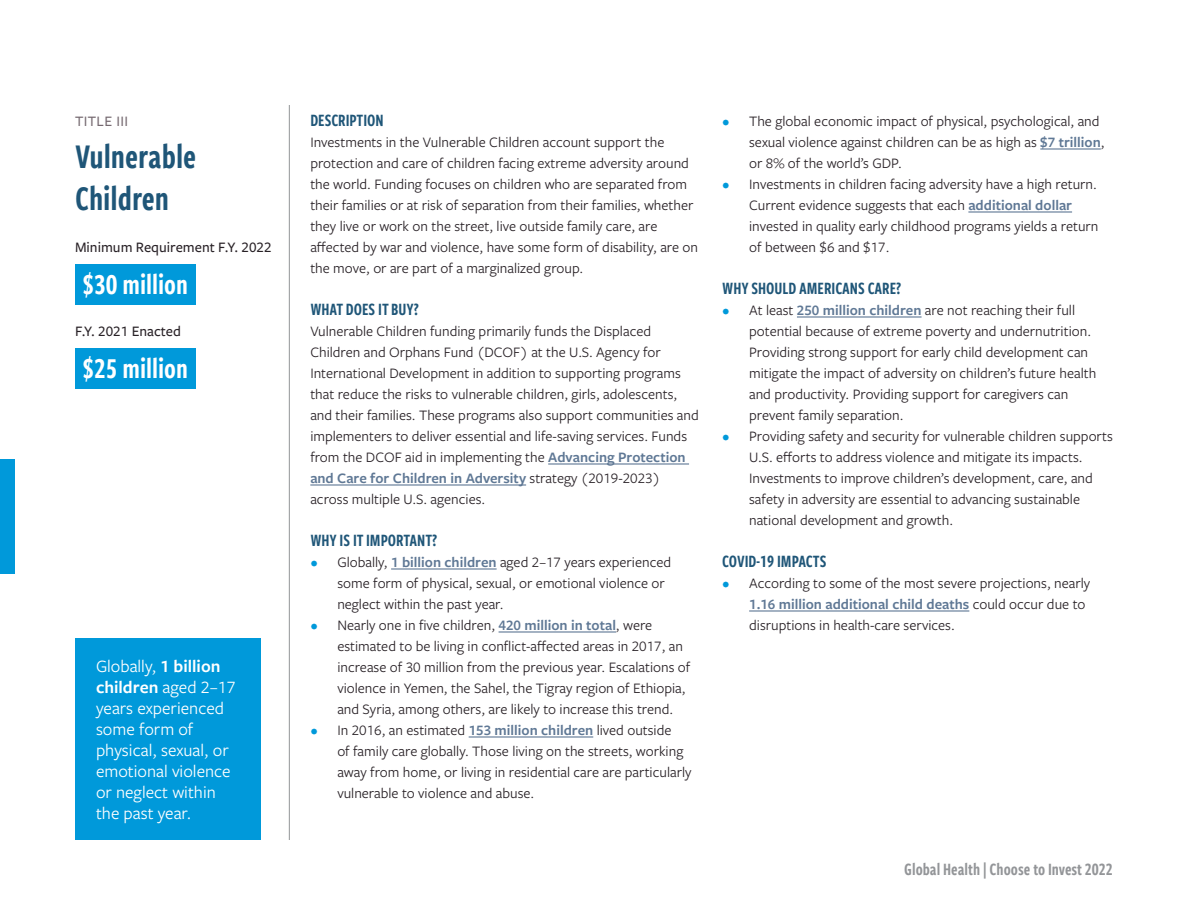
<style>
.page{position:relative;width:1188px;height:918px;background:#fff}
.page>*{position:absolute;margin:0;border:0;box-sizing:border-box;transform-origin:0 0}
.Account_title{font:36px/42px "Freight Sans Cmp Pro Semi";color:#1f5678}
.Funding_amount_actio{font:30px "Freight Sans Cmp Pro Semi";color:#fff}
.Callout_white{font:18px/21px "Freight Sans Pro";color:#fff}
.Head_1{font:18px "Freight Sans Cmp Pro Semi";color:#1f5678}
.t1{font:18px "Freight Sans Cmp Pro Semi";color:#939598}
.Body{font:15px/21px "Freight Sans Pro";color:#282126}
.Minimum_requirement{font:500 15px "Freight Sans Pro";color:#282126}
.Mini_title{font:500 15px "Freight Sans Pro";letter-spacing:.025em;color:#756970}
.s1{font-weight:600}
.s2{font-weight:600;color:#5f7895}
.s3{color:#0099da}
</style>
<div class="page">
<hr style="left:289px;top:105px;width:1px;height:735px;background:#939598">
<hr style="left:548px;top:463px;width:141px;height:2px;background:#5f7895">
<hr style="left:310px;top:484px;width:216px;height:2px;background:#5f7895">
<hr style="left:391px;top:568px;width:106px;height:2px;background:#5f7895">
<hr style="left:499px;top:631px;width:117px;height:2px;background:#5f7895">
<hr style="left:469px;top:736px;width:124px;height:2px;background:#5f7895">
<hr style="left:1040px;top:148px;width:61px;height:2px;background:#5f7895">
<hr style="left:968px;top:211px;width:104px;height:2px;background:#5f7895">
<hr style="left:797px;top:316px;width:125px;height:2px;background:#5f7895">
<hr style="left:749px;top:610px;width:220px;height:2px;background:#5f7895">
<div style="left:75px;top:264px;width:121px;height:40px;background:#0099da"></div>
<div style="left:75px;top:348px;width:121px;height:40px;background:#0099da"></div>
<div style="left:75px;top:638px;width:186px;height:202px;background:#0099da"></div>
<div style="left:0;top:459px;width:15px;height:115px;background:#0099da"></div>
<p class="Mini_title" style="left:75px;top:111px;width:55px">TITLE III</p>
<p class="Account_title" style="left:75px;top:134px;width:123px">Vulnerable<br>Children</p>
<p class="Minimum_requirement" style="left:75px;top:237px;width:198px">Minimum Requirement F.Y. 2022</p>
<p class="Funding_amount_actio" style="left:82px;top:264px;width:107px">$30 million</p>
<p class="Minimum_requirement" style="left:75px;top:321px;width:108px">F.Y. 2021 Enacted</p>
<p class="Funding_amount_actio" style="left:82px;top:348px;width:107px">$25 million</p>
<p class="Callout_white" style="left:96px;top:655px;width:141px">Globally, <span class="s1">1 billion children</span> aged 2–17 years experienced some form of physical, sexual, or emotional violence or neglect within the past year.</p>
<p class="Head_1" style="left:310px;top:108px;width:75px">DESCRIPTION</p>
<p class="Body" style="left:310px;top:131px;width:389px">Investments in the Vulnerable Children account support the protection and care of children facing extreme adversity around the world. Funding focuses on children who are separated from their families or at risk of separation from their families, whether they live or work on the street, live outside family care, are affected by war and violence, have some form of disability, are on the move, or are part of a marginalized group.</p>
<p class="Head_1" style="left:310px;top:297px;width:110px">WHAT DOES IT BUY?</p>
<p class="Body" style="left:310px;top:320px;width:390px">Vulnerable Children funding primarily funds the Displaced Children and Orphans Fund (DCOF) at the U.S. Agency for International Development in addition to supporting programs that reduce the risks to vulnerable children, girls, adolescents, and their families. These programs also support communities and implementers to deliver essential and life-saving services. Funds from the DCOF aid in implementing the <span class="s2">Advancing Protection and Care for Children in Adversity</span> strategy (2019-2023) across multiple U.S. agencies.</p>
<p class="Head_1" style="left:310px;top:528px;width:129px">WHY IS IT IMPORTANT?</p>
<p class="Body" style="left:337px;top:551px;width:335px;text-indent:-27px"><span class="s3">•</span> Globally, <span class="s2">1 billion children</span> aged 2–17 years experienced some form of physical, sexual, or emotional violence or neglect within the past year.</p>
<p class="Body" style="left:337px;top:614px;width:355px;text-indent:-27px"><span class="s3">•</span> Nearly one in five children, <span class="s2">420 million in total</span>, were estimated to be living in conflict-affected areas in 2017, an increase of 30 million from the previous year. Escalations of violence in Yemen, the Sahel, the Tigray region of Ethiopia, and Syria, among others, are likely to increase this trend.</p>
<p class="Body" style="left:337px;top:719px;width:356px;text-indent:-27px"><span class="s3">•</span> In 2016, an estimated <span class="s2">153 million children</span> lived outside<br>of family care globally. Those living on the streets, working away from home, or living in residential care are particularly vulnerable to violence and abuse.</p>
<p class="Body" style="left:749px;top:110px;width:357px;text-indent:-27px"><span class="s3">•</span> The global economic impact of physical, psychological, and sexual violence against children can be as high as <span class="s2">$7 trillion</span>, or 8% of the world’s GDP.</p>
<p class="Body" style="left:749px;top:173px;width:351px;text-indent:-27px"><span class="s3">•</span> Investments in children facing adversity have a high return.<br>Current evidence suggests that each <span class="s2">additional dollar </span>invested in quality early childhood programs yields a return of between $6 and $17.</p>
<p class="Head_1" style="left:722px;top:276px;width:181px">WHY SHOULD AMERICANS CARE?</p>
<p class="Body" style="left:749px;top:299px;width:349px;text-indent:-27px"><span class="s3">•</span> At least <span class="s2">250 million children</span> are not reaching their full potential because of extreme poverty and undernutrition.<br>Providing strong support for early child development can mitigate the impact of adversity on children’s future health and productivity. Providing support for caregivers can prevent family separation.</p>
<p class="Body" style="left:749px;top:425px;width:365px;text-indent:-27px"><span class="s3">•</span> Providing safety and security for vulnerable children supports U.S. efforts to address violence and mitigate its impacts.<br>Investments to improve children’s development, care, and safety in adversity are essential to advancing sustainable national development and growth.</p>
<p class="Head_1" style="left:722px;top:549px;width:106px">COVID-19 IMPACTS</p>
<p class="Body" style="left:749px;top:572px;width:343px;text-indent:-27px"><span class="s3">•</span> According to some of the most severe projections, nearly<br><span class="s2">1.16 million additional child deaths</span> could occur due to disruptions in health-care services.</p>
<p class="t1" style="left:904px;top:856px;width:210px">Global Health | Choose to Invest 2022</p>
</div>
